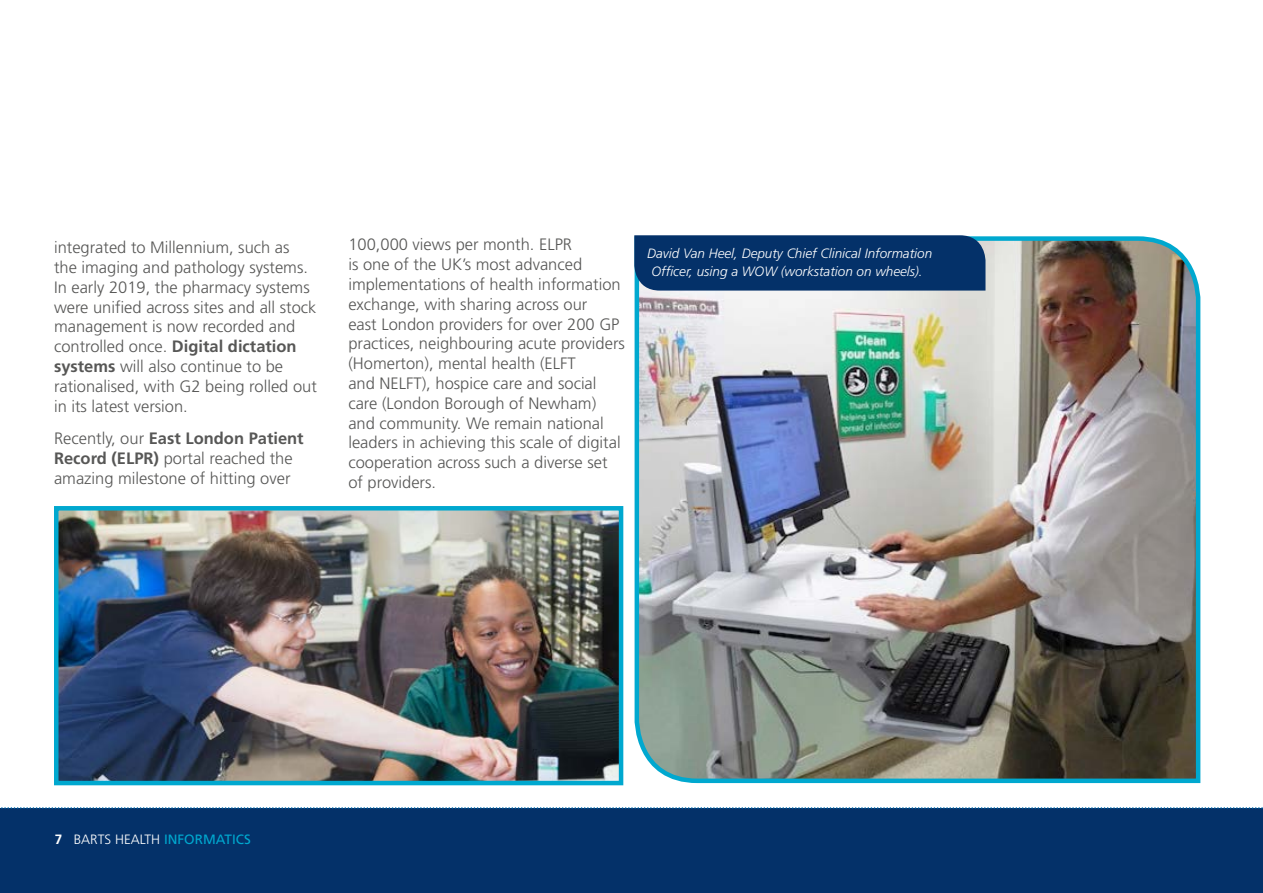
<style>
.page{position:relative;width:1263px;height:893px;background:#fff}
.page>*{position:absolute;margin:0;border:0;box-sizing:border-box;transform-origin:0 0}
.t1{font:300 16.5px/19.8px "Frutiger LT Std";color:#575756}
.t2{font:italic 300 13.5px/18px "Frutiger LT Std";color:#fff;text-align:center}
.t3{font:300 13.5px "Frutiger LT Std";color:#fff}
.s1{font-weight:700}
.s2{font-weight:400;color:#00a8cf}
</style>
<div class="page">
<div style="left:0;top:808px;width:1263px;height:85px;background:#043169"></div>
<svg style="left:1px;top:807px;width:1262px;height:2px"></svg>
<img style="left:59px;top:511px;width:559px;height:269px">
<div style="left:54px;top:506px;width:569px;height:279px;border:4px solid #00a8cf"></div>
<img style="left:634px;top:236px;width:567px;height:548px">
<div style="left:634px;top:235px;width:351px;height:56px;background:#043169"></div>
<p class="t1" style="left:54px;top:238px;width:264px">integrated to Millennium, such as<br>the imaging and pathology systems.<br>In early 2019, the pharmacy systems were unifed across sites and all stock management is now recorded and controlled once. <span class="s1">Digital dictation systems</span> will also continue to be rationalised, with G2 being rolled out in its latest version.</p>
<p class="t1" style="left:54px;top:429px;width:251px">Recently, our <span class="s1">East London Patient<br>Record (ELPR)</span> portal reached the amazing milestone of hitting over</p>
<p class="t1" style="left:348px;top:235px;width:278px">100,000 views per month. ELPR<br>is one of the UK’s most advanced implementations of health information exchange, with sharing across our<br>east London providers for over 200 GP practices, neighbouring acute providers (Homerton), mental health (ELFT<br>and NELFT), hospice care and social care (London Borough of Newham) and community. We remain national leaders in achieving this scale of digital cooperation across such a diverse set of providers.</p>
<p class="t2" style="left:647px;top:245px;width:287px">David Van Heel, Deputy Chief Clinical Information<br>Offcer, using a WOW (workstation on wheels).</p>
<p class="t3" style="left:55px;top:832px;width:197px"><span class="s1">7</span> BARTS HEALTH <span class="s2">INFORMATICS</span></p>
</div>
